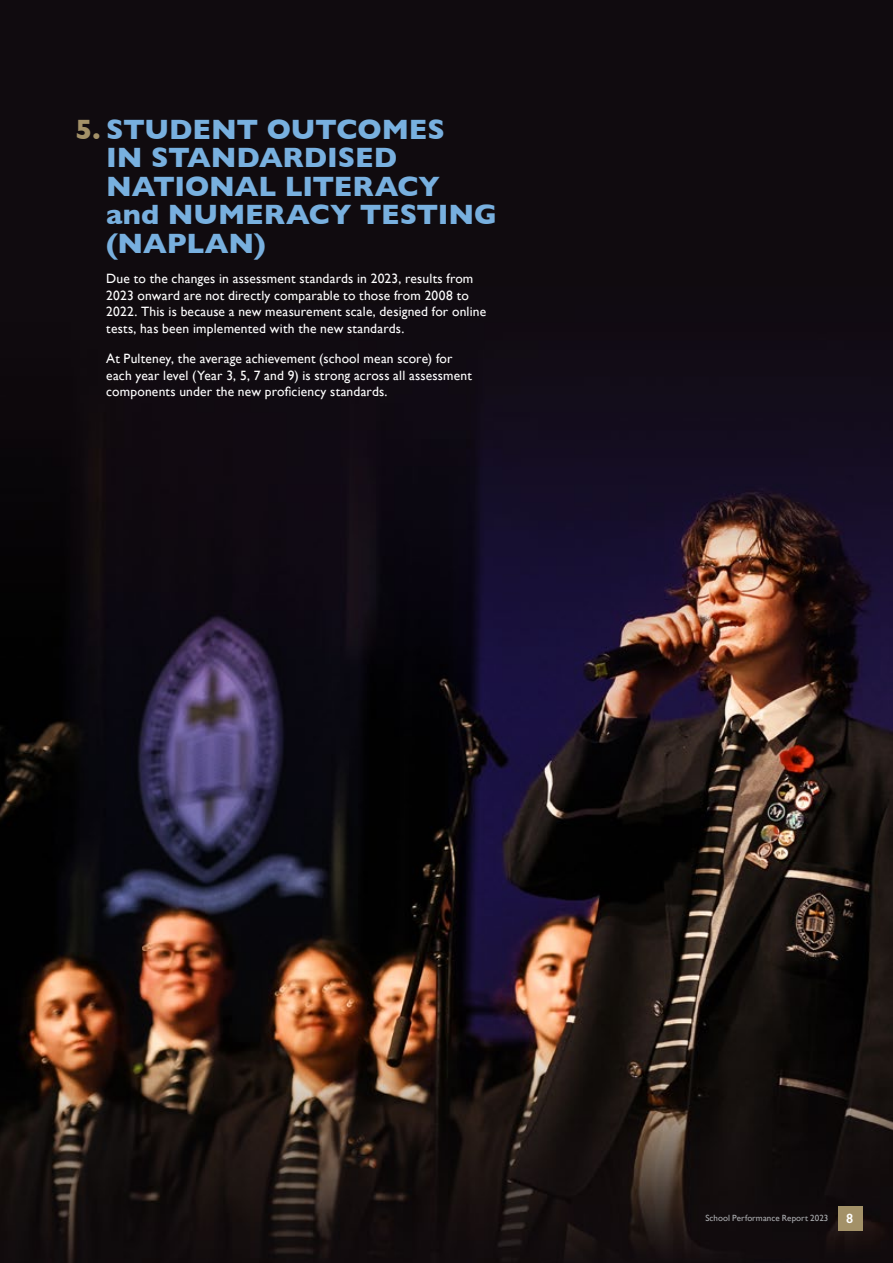
<style>
.page{position:relative;width:893px;height:1263px;background:#fff}
.page>*{position:absolute;margin:0;border:0;box-sizing:border-box;transform-origin:0 0}
.t1{font:700 28.5px/28.5px "Gill Sans";letter-spacing:-.005em;color:#78b0df}
.t2{font:13.5px/16.5px "Gill Sans";letter-spacing:.015em;color:#fff}
.t3{font:600 13.5px "Gill Sans";color:#fff}
.t4{font:9px "Gill Sans";letter-spacing:.005em;color:#abadb0}
.s1{color:#a39168}
</style>
<div class="page">
<img style="left:0;top:0;width:893px;height:1263px">
<div style="left:838px;top:1206px;width:25px;height:25px;background:#a39168"></div>
<h1 class="t1" style="left:106px;top:114px;width:392px;text-indent:-31px"><span class="s1">5.</span> STUDENT OUTCOMES<br>IN STANDARDISED<br>NATIONAL LITERACY and NUMERACY TESTING (NAPLAN)</h1>
<p class="t2" style="left:106px;top:270px;width:381px">Due to the changes in assessment standards in 2023, results from 2023 onward are not directly comparable to those from 2008 to 2022. This is because a new measurement scale, designed for online tests, has been implemented with the new standards.</p>
<p class="t2" style="left:106px;top:350px;width:367px">At Pulteney, the average achievement (school mean score) for each year level (Year 3, 5, 7 and 9) is strong across all assessment components under the new proficiency standards.</p>
<p class="t4" style="left:705px;top:1213px;width:124px">School Performance Report 2023</p>
<p class="t3" style="left:846px;top:1210px;width:9px">8</p>
</div>
